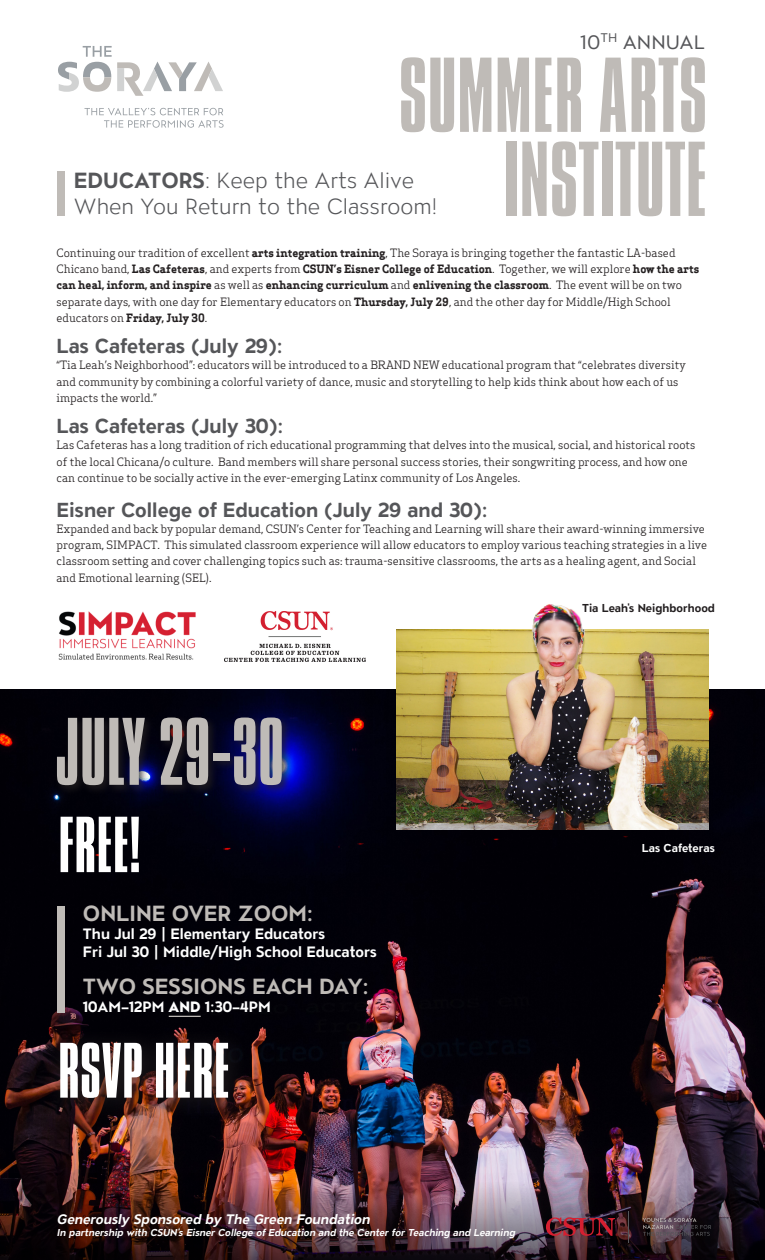
<style>
.page{position:relative;width:765px;height:1260px;background:#fff}
.page>*{position:absolute;margin:0;border:0;box-sizing:border-box;transform-origin:0 0}
.t1{font:300 91.5px "Compacta BT";color:#bfbbb7}
.t2{font:300 82.5px "Compacta BT";color:#bfbbb7}
.t3{font:300 68.25px "Compacta BT";color:#fff}
.t4{font:300 67.5px "Compacta BT";color:#fff}
.t5{font:300 21.88px/26.2px "ATC Overlook";color:#555659}
.t6{font:700 21.88px "ATC Overlook";color:#bfbbb7}
.t7{font:700 20.25px "ATC Overlook";color:#555659}
.t8{font:19.38px "ATC Overlook";color:#555659}
.t9{font:700 15px "ATC Overlook";color:#fff}
.t10{font:italic 700 13.75px "ATC Overlook";color:#fff}
.t11{font:700 11.5px "ATC Overlook";color:#231f20}
.t12{font:700 11.5px "ATC Overlook";color:#fff}
.t13{font:11.25px/16.2px "Apex Serif";color:#231f20}
.t14{font:italic 700 10px "ATC Overlook";color:#fff}
.s1{font-weight:700}
.s2{font-weight:800}
</style>
<div class="page">
<img style="left:0;top:689px;width:765px;height:485px">
<img style="left:0;top:1174px;width:765px;height:86px">
<hr style="left:629px;top:1211px;width:1px;height:31px;background:#555659">
<svg style="left:546px;top:1217px;width:72px;height:19px"></svg>
<svg style="left:643px;top:1218px;width:68px;height:18px"></svg>
<svg style="left:58px;top:46px;width:165px;height:50px"></svg>
<svg style="left:84px;top:108px;width:140px;height:20px"></svg>
<div style="left:54px;top:715px;width:238px;height:81px;background:#231f20;opacity:.75"></div>
<img style="left:45px;top:1028px;width:205px;height:92px">
<div style="left:58px;top:171px;width:7px;height:45px;background:#bfbbb7"></div>
<div style="left:58px;top:906px;width:7px;height:107px;background:#bfbbb7"></div>
<img style="left:396px;top:629px;width:313px;height:200px">
<img style="left:526px;top:604px;width:65px;height:27px">
<img style="left:58px;top:611px;width:138px;height:49px">
<img style="left:224px;top:612px;width:142px;height:49px">
<hr style="left:169px;top:1016px;width:32px;height:1px;background:#bfbbb7">
<p class="t8" style="left:580px;top:31px;width:126px">10<sup>TH</sup> ANNUAL</p>
<p class="t1" style="left:399px;top:44px;width:310px">SUMMER ARTS</p>
<p class="t1" style="left:503px;top:128px;width:206px">INSTITUTE</p>
<p class="t5" style="left:74px;top:168px;width:365px"><span class="s1">EDUCATORS</span>: Keep the Arts Alive<br>When You Return to the Classroom!</p>
<p class="t13" style="left:57px;top:245px;width:644px">Continuing our tradition of excellent <span class="s1">arts integration training</span>, The Soraya is bringing together the fantastic LA-based Chicano band, <span class="s1">Las Cafeteras</span>, and experts from <span class="s1">CSUN’s Eisner College of Education</span>. Together, we will explore <span class="s1">how the arts can heal, inform, and inspire</span> as well as <span class="s1">enhancing curriculum</span> and <span class="s1">enlivening the classroom</span>. The event will be on two separate days, with one day for Elementary educators on <span class="s1">Thursday, July 29</span>, and the other day for Middle/High School educators on <span class="s1">Friday, July 30</span>.</p>
<p class="t7" style="left:57px;top:335px;width:227px">Las Cafeteras (July 29):</p>
<p class="t13" style="left:57px;top:357px;width:631px">“Tia Leah’s Neighborhood”: educators will be introduced to a BRAND NEW educational program that “celebrates diversity and community by combining a colorful variety of dance, music and storytelling to help kids think about how each of us impacts the world.”</p>
<p class="t7" style="left:57px;top:415px;width:228px">Las Cafeteras (July 30):</p>
<p class="t13" style="left:57px;top:437px;width:640px">Las Cafeteras has a long tradition of rich educational programming that delves into the musical, social, and historical roots of the local Chicana/o culture. Band members will share personal success stories, their songwriting process, and how one can continue to be socially active in the ever-emerging Latinx community of Los Angeles.</p>
<p class="t7" style="left:57px;top:498px;width:432px">Eisner College of Education (July 29 and 30):</p>
<p class="t13" style="left:57px;top:520px;width:652px">Expanded and back by popular demand, CSUN’s Center for Teaching and Learning will share their award-winning immersive program, SIMPACT. This simulated classroom experience will allow educators to employ various teaching strategies in a live classroom setting and cover challenging topics such as: trauma-sensitive classrooms, the arts as a healing agent, and Social and Emotional learning (SEL).</p>
<p class="t2" style="left:56px;top:705px;width:230px">JULY 29-30</p>
<p class="t3" style="left:58px;top:806px;width:84px">FREE!</p>
<p class="t6" style="left:83px;top:901px;width:231px">ONLINE OVER ZOOM:</p>
<p class="t9" style="left:83px;top:925px;width:244px">Thu Jul 29 | Elementary Educators</p>
<p class="t9" style="left:83px;top:943px;width:296px">Fri Jul 30 | Middle/High School Educators</p>
<p class="t6" style="left:83px;top:974px;width:287px">TWO SESSIONS EACH DAY:</p>
<p class="t9" style="left:83px;top:999px;width:189px">10AM–12PM <span class="s2">AND</span> 1:30–4PM</p>
<p class="t4" style="left:58px;top:1033px;width:174px">RSVP HERE</p>
<p class="t10" style="left:57px;top:1211px;width:315px">Generously Sponsored by The Green Foundation</p>
<p class="t14" style="left:57px;top:1227px;width:460px">In partnership with CSUN's Eisner College of Education and the Center for Teaching and Learning</p>
<p class="t11" style="left:582px;top:602px;width:134px">Tia Leah's Neighborhood</p>
<p class="t12" style="left:642px;top:841px;width:74px">Las Cafeteras</p>
</div>
